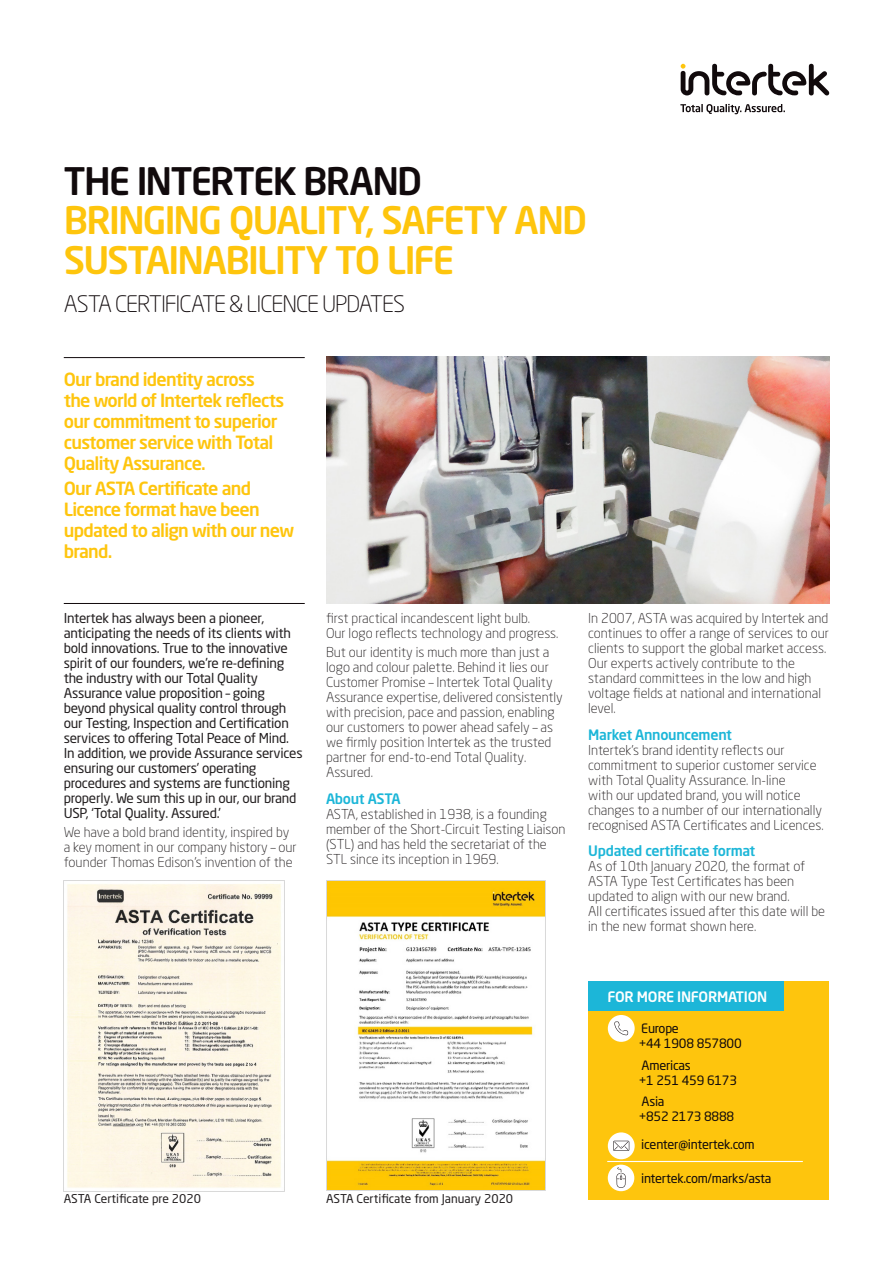
<style>
.page{position:relative;width:893px;height:1263px;background:#fff}
.page>*{position:absolute;margin:0;border:0;box-sizing:border-box;transform-origin:0 0}
.t1{font:500 37.5px/39.8px "Neo Sans Std";letter-spacing:-.045em;color:#fec50d}
.body_copy{font:300 22.5px "Neo Sans Std";letter-spacing:-.045em;color:#110a0c}
.Introduction_Paragra{font:500 18px/21px "Neo Sans Std";letter-spacing:-.04em;color:#fec50d}
.Subheading{font:500 14.25px "Neo Sans Std";letter-spacing:-.02em;color:#1cb6d8}
.t2{font:500 14.25px "Neo Sans Std";letter-spacing:-.02em;color:#fff}
.body_copy-2{font:300 13.5px/15px "Neo Sans Std";color:#231f20}
.Body_Text_Introducti{font:13.5px/15px "Neo Sans Std";letter-spacing:-.02em;color:#231f20}
.t3{font:12.75px/15px "Neo Sans Std";letter-spacing:-.02em;color:#110a0c}
.t4{font:12px "Neo Sans Std";color:#231f20}
.s1{color:#110a0c}
</style>
<div class="page">
<svg style="left:680px;top:104px;width:105px;height:10px"></svg>
<svg style="left:681px;top:64px;width:148px;height:31px"></svg>
<hr style="left:64px;top:603px;width:241px;height:1px;background:#110a0c">
<hr style="left:64px;top:357px;width:241px;height:1px;background:#110a0c">
<div style="left:588px;top:981px;width:241px;height:218px;background:#fec50d"></div>
<div style="left:588px;top:981px;width:196px;height:30px;background:#1cb6d8"></div>
<div style="left:608px;top:1015px;width:27px;height:27px;background:#fff;border-radius:50%"></div>
<svg style="left:614px;top:1021px;width:14px;height:14px"></svg>
<div style="left:608px;top:1132px;width:27px;height:27px;background:#fff;border-radius:50%"></div>
<svg style="left:613px;top:1141px;width:16px;height:10px"></svg>
<div style="left:608px;top:1164px;width:26px;height:27px;background:#fff;border-radius:50%"></div>
<svg style="left:616px;top:1167px;width:10px;height:21px"></svg>
<hr style="left:607px;top:1161px;width:196px;height:1px;background:#fff">
<img style="left:326px;top:356px;width:503px;height:247px">
<img style="left:67px;top:884px;width:214px;height:304px">
<img style="left:326px;top:881px;width:220px;height:310px">
<p class="t1" style="left:64px;top:160px;width:525px"><span class="s1">THE INTERTEK BRAND<br></span>BRINGING QUALITY, SAFETY AND<br>SUSTAINABILITY TO LIFE</p>
<p class="body_copy" style="left:64px;top:290px;width:343px">ASTA CERTIFICATE &amp; LICENCE UPDATES</p>
<p class="Introduction_Paragra" style="left:64px;top:368px;width:222px">Our brand identity across the world of Intertek reflects our commitment to superior customer service with Total<br>Quality Assurance.</p>
<p class="Introduction_Paragra" style="left:64px;top:478px;width:232px">Our ASTA Certificate and<br>Licence format have been updated to align with our new brand.</p>
<p class="Body_Text_Introducti" style="left:64px;top:610px;width:240px">Intertek has always been a pioneer, anticipating the needs of its clients with bold innovations. True to the innovative spirit of our founders, we’re re-defining the industry with our Total Quality Assurance value proposition – going beyond physical quality control through our Testing, Inspection and Certification services to offering Total Peace of Mind.<br>In addition, we provide Assurance services ensuring our customers’ operating procedures and systems are functioning properly. We sum this up in our, our brand USP, ‘Total Quality. Assured.’</p>
<p class="body_copy-2" style="left:64px;top:825px;width:234px">We have a bold brand identity, inspired by a key moment in our company history – our founder Thomas Edison’s invention of the</p>
<p class="body_copy-2" style="left:326px;top:610px;width:234px">first practical incandescent light bulb.<br>Our logo reflects technology and progress.</p>
<p class="body_copy-2" style="left:326px;top:645px;width:238px">But our identity is much more than just a logo and colour palette. Behind it lies our Customer Promise – Intertek Total Quality Assurance expertise, delivered consistently with precision, pace and passion, enabling our customers to power ahead safely – as we firmly position Intertek as the trusted partner for end-to-end Total Quality.<br>Assured.</p>
<p class="Subheading" style="left:326px;top:789px;width:76px">About ASTA</p>
<p class="body_copy-2" style="left:326px;top:806px;width:241px">ASTA, established in 1938, is a founding member of the Short-Circuit Testing Liaison (STL) and has held the secretariat of the STL since its inception in 1969.</p>
<p class="t4" style="left:64px;top:1192px;width:139px">ASTA Certificate pre 2020</p>
<p class="t4" style="left:326px;top:1192px;width:189px">ASTA Certificate from January 2020</p>
<p class="body_copy-2" style="left:588px;top:610px;width:242px">In 2007, ASTA was acquired by Intertek and continues to offer a range of services to our clients to support the global market access.<br>Our experts actively contribute to the standard committees in the low and high voltage fields at national and international level.</p>
<p class="Subheading" style="left:588px;top:725px;width:145px">Market Announcement</p>
<p class="body_copy-2" style="left:588px;top:742px;width:237px">Intertek’s brand identity reflects our commitment to superior customer service with Total Quality Assurance. In-line<br>with our updated brand, you will notice changes to a number of our internationally recognised ASTA Certificates and Licences.</p>
<p class="Subheading" style="left:588px;top:842px;width:169px">Updated certificate format</p>
<p class="body_copy-2" style="left:588px;top:858px;width:238px">As of 10th January 2020, the format of ASTA Type Test Certificates has been updated to align with our new brand.<br>All certificates issued after this date will be in the new format shown here.</p>
<p class="t2" style="left:607px;top:988px;width:161px">FOR MORE INFORMATION</p>
<p class="t3" style="left:639px;top:1021px;width:105px">Europe<br>+44 1908 857800</p>
<p class="t3" style="left:639px;top:1057px;width:100px">Americas<br>+1 251 459 6173</p>
<p class="t3" style="left:639px;top:1094px;width:97px">Asia<br>+852 2173 8888</p>
<p class="t3" style="left:641px;top:1137px;width:115px">icenter@intertek.com</p>
<p class="t3" style="left:641px;top:1170px;width:132px">intertek.com/marks/asta</p>
</div>
